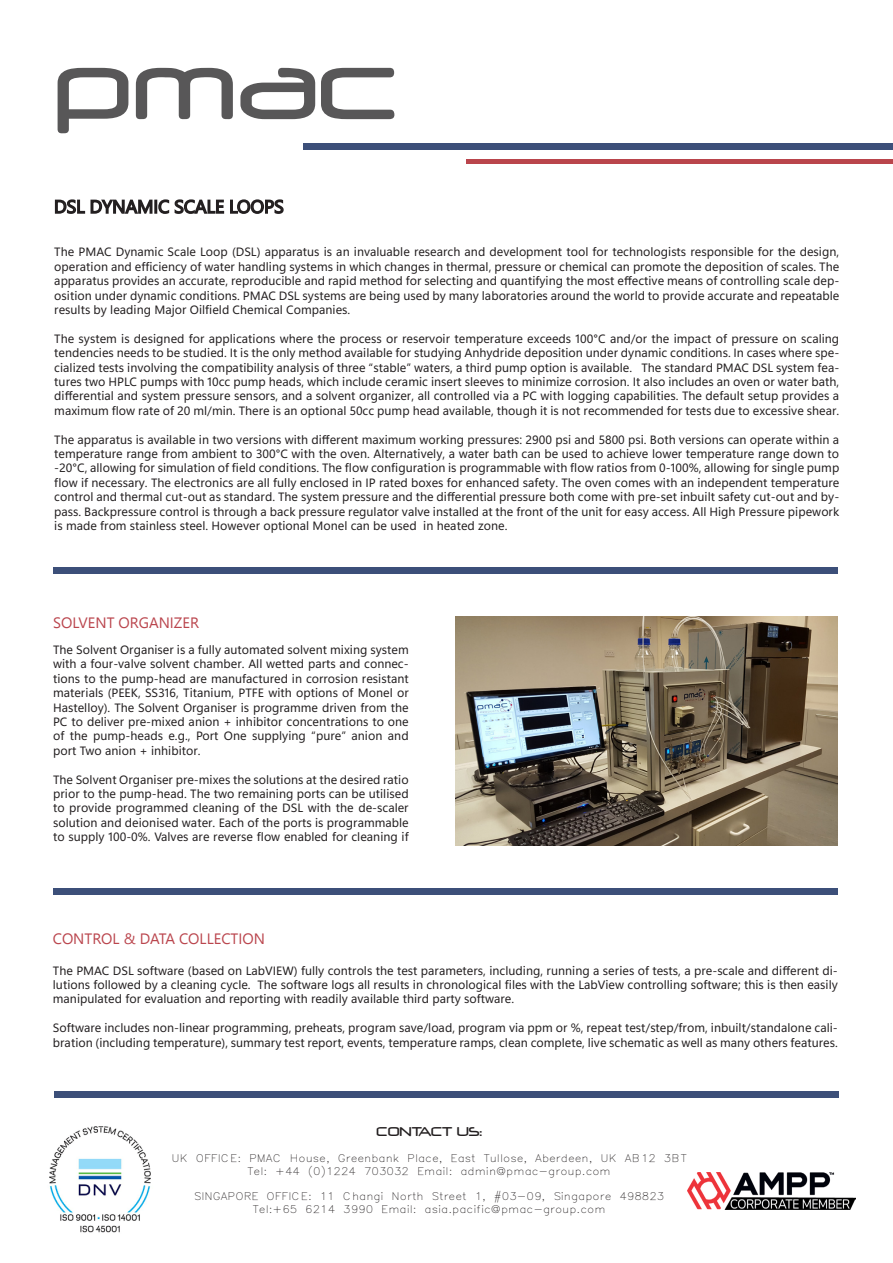
<style>
.page{position:relative;width:893px;height:1263px;background:#fff}
.page>*{position:absolute;margin:0;border:0;box-sizing:border-box;transform-origin:0 0}
.t1{font:109.5px "Neuropol";color:#585758}
.t2{font:15px "Neuropol";color:#231f20}
.t3{font:12px/14.4px "Segoe UI Variable";color:#231f20;text-align:justify}
.t4{font:10.5px "Roman S IV25";color:#231f20}
</style>
<div class="page">
<div style="left:304px;top:143px;width:589px;height:7px;background:#3c4f79"></div>
<div style="left:466px;top:159px;width:427px;height:5px;background:#ba454c"></div>
<img style="left:455px;top:617px;width:383px;height:228px">
<div style="left:53px;top:889px;width:785px;height:6px;background:#3c4f79"></div>
<div style="left:53px;top:567px;width:785px;height:6px;background:#3c4f79"></div>
<img style="left:49px;top:1126px;width:102px;height:107px">
<div style="left:54px;top:1091px;width:785px;height:7px;background:#3c4f79"></div>
<img style="left:688px;top:1173px;width:168px;height:37px">
<p class="t1" style="left:54px;top:28px;width:344px">pmac</p>
<p class="t3" style="left:54px;top:245px;width:786px">The PMAC Dynamic Scale Loop (DSL) apparatus is an invaluable research and development tool for technologists responsible for the design, operation and efficiency of water handling systems in which changes in thermal, pressure or chemical can promote the deposition of scales. The apparatus provides an accurate, reproducible and rapid method for selecting and quantifying the most effective means of controlling scale dep&shy;osition under dynamic conditions. PMAC DSL systems are being used by many laboratories around the world to provide accurate and repeatable results by leading Major Oilfield Chemical Companies.</p>
<p class="t3" style="left:54px;top:331px;width:786px">The system is designed for applications where the process or reservoir temperature exceeds 100°C and/or the impact of pressure on scaling tendencies needs to be studied. It is the only method available for studying Anhydride deposition under dynamic conditions. In cases where spe&shy;cialized tests involving the compatibility analysis of three “stable” waters, a third pump option is available. The standard PMAC DSL system fea&shy;tures two HPLC pumps with 10cc pump heads, which include ceramic insert sleeves to minimize corrosion. It also includes an oven or water bath, differential and system pressure sensors, and a solvent organizer, all controlled via a PC with logging capabilities. The default setup provides a maximum flow rate of 20 ml/min. There is an optional 50cc pump head available, though it is not recommended for tests due to excessive shear.</p>
<p class="t3" style="left:54px;top:432px;width:786px">The apparatus is available in two versions with different maximum working pressures: 2900 psi and 5800 psi. Both versions can operate within a temperature range from ambient to 300°C with the oven. Alternatively, a water bath can be used to achieve lower temperature range down to -20°C, allowing for simulation of field conditions. The flow configuration is programmable with flow ratios from 0-100%, allowing for single pump flow if necessary. The electronics are all fully enclosed in IP rated boxes for enhanced safety. The oven comes with an independent temperature control and thermal cut-out as standard. The system pressure and the differential pressure both come with pre-set inbuilt safety cut-out and by&shy;pass. Backpressure control is through a back pressure regulator valve installed at the front of the unit for easy access. All High Pressure pipework is made from stainless steel. However optional Monel can be used in heated zone.</p>
<p class="t3" style="left:53px;top:642px;width:357px">The Solvent Organiser is a fully automated solvent mixing system with a four-valve solvent chamber. All wetted parts and connec&shy;tions to the pump-head are manufactured in corrosion resistant materials (PEEK, SS316, Titanium, PTFE with options of Monel or Hastelloy). The Solvent Organiser is programme driven from the PC to deliver pre-mixed anion + inhibitor concentrations to one of the pump-heads e.g., Port One supplying “pure” anion and port Two anion + inhibitor.</p>
<p class="t3" style="left:53px;top:772px;width:357px">The Solvent Organiser pre-mixes the solutions at the desired ratio prior to the pump-head. The two remaining ports can be utilised to provide programmed cleaning of the DSL with the de-scaler solution and deionised water. Each of the ports is programmable to supply 100-0%. Valves are reverse flow enabled for cleaning if</p>
<p class="t3" style="left:53px;top:963px;width:786px">The PMAC DSL software (based on LabVIEW) fully controls the test parameters, including, running a series of tests, a pre-scale and different di&shy;lutions followed by a cleaning cycle. The software logs all results in chronological files with the LabView controlling software; this is then easily manipulated for evaluation and reporting with readily available third party software.</p>
<p class="t3" style="left:53px;top:1020px;width:786px">Software includes non-linear programming, preheats, program save/load, program via ppm or %, repeat test/step/from, inbuilt/standalone cali&shy;bration (including temperature), summary test report, events, temperature ramps, clean complete, live schematic as well as many others features.</p>
<p class="t2" style="left:377px;top:1124px;width:107px">CONTACT US:</p>
<p class="t4" style="left:171px;top:1152px;width:517px">UK OFFICE: PMAC House, Greenbank Place, East Tullose, Aberdeen, UK AB12 3BT</p>
<p class="t4" style="left:248px;top:1165px;width:365px">Tel: +44 (0)1224 703032 Email: admin@pmac-group.com</p>
<p class="t4" style="left:194px;top:1190px;width:472px">SINGAPORE OFFICE: 11 Changi North Street 1, #03-09, Singapore 498823</p>
<p class="t4" style="left:253px;top:1202px;width:354px">Tel:+65 6214 3990 Email: asia.pacific@pmac-group.com</p>
</div>
